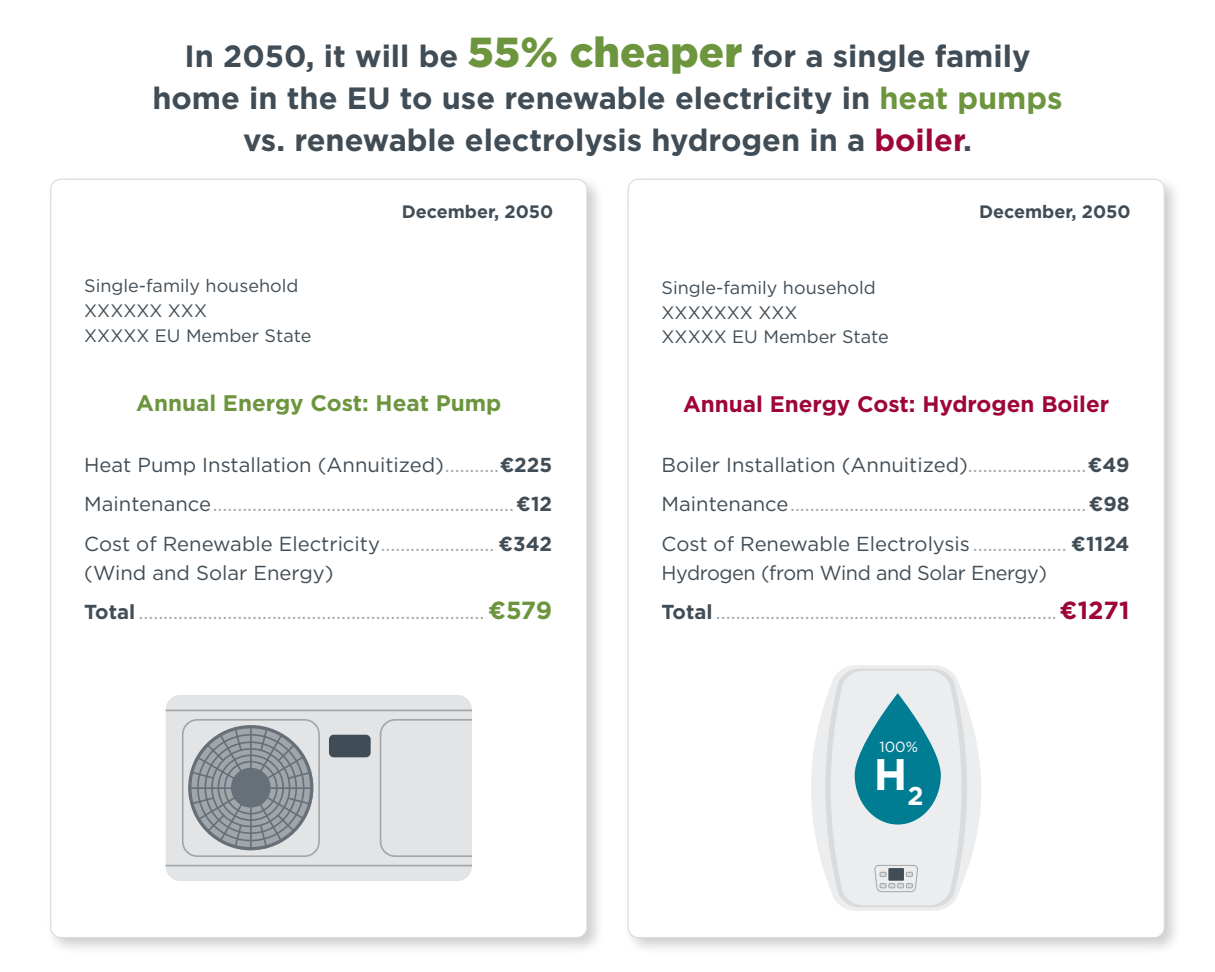
<style>
.page{position:relative;width:1215px;height:972px;background:#fff}
.page>*{position:absolute;margin:0;border:0;box-sizing:border-box;transform-origin:0 0}
.t1{font:700 44.1px "Gotham";color:#fff}
.t2{font:700 30.82px/41.9px "Gotham";color:#414d56;text-align:center}
.t3{font:700 22.5px "Gotham";color:#9d053b}
.t4{font:700 22.5px "Gotham";color:#6c953e}
.t5{font:20.25px/39.4px "Gotham";color:#a0a6aa;text-align:justify}
.t6{font:20.25px/39.4px "Gotham";letter-spacing:-.02em;color:#a0a6aa}
.t7{font:18px/24.8px "Gotham";color:#414d56}
.t8{font:700 18px "Gotham";color:#414d56}
.t9{font:14.85px "Gotham";color:#fff}
.s1{font-weight:900;font-size:41.85px;color:#6c953e}
.s2{color:#6c953e}
.s3{color:#9d053b}
.s4{color:#414d56}
.s5{font-weight:700;color:#414d56}
.s6{font-weight:700;font-size:24.75px;color:#6c953e}
.s7{font-weight:700;font-size:24.75px;color:#9d053b}
</style>
<div class="page">
<div style="left:622px;top:173px;width:561px;height:783px;background:#000;opacity:.2"></div>
<div style="left:628px;top:179px;width:536px;height:759px;background:#fff;border-radius:10px"></div>
<svg style="left:811px;top:665px;width:170px;height:246px;background:#c1d8dd"></svg>
<div style="left:45px;top:173px;width:560px;height:783px;background:#000;opacity:.2"></div>
<div style="left:51px;top:179px;width:536px;height:759px;background:#fff;border-radius:10px"></div>
<div style="left:166px;top:695px;width:306px;height:186px;background:#e2e4e6;border-radius:15px"></div>
<svg style="left:166px;top:709px;width:306px;height:158px"></svg>
<div style="left:329px;top:735px;width:42px;height:22px;background:#414d56;border-radius:5px"></div>
<svg style="left:379px;top:718px;width:93px;height:140px"></svg>
<svg style="left:188px;top:725px;width:126px;height:126px"></svg>
<h2 class="t2" style="left:152px;top:35px;width:912px">In 2050, it will be <span class="s1">55% cheaper</span> for a single family home in the EU to use renewable electricity in <span class="s2">heat pumps </span>vs. renewable electrolysis hydrogen in a <span class="s3">boiler</span>.</h2>
<p class="t7" style="left:84px;top:273px;width:229px">Single-family household<br>XXXXXX XXX<br>XXXXX EU Member State</p>
<p class="t8" style="left:402px;top:199px;width:153px">December, 2050</p>
<p class="t4" style="left:136px;top:388px;width:367px">Annual Energy Cost: Heat Pump</p>
<p class="t5" style="left:84px;top:445px;width:469px"><span class="s4">Heat Pump Installation (Annuitized)</span>...........<span class="s5">€225<br></span><span class="s4">Maintenance</span>.............................................................<span class="s5">€12<br></span><span class="s4">Cost of Renewable Electricity</span>....................... <span class="s5">€342</span></p>
<p class="t5" style="left:84px;top:553px;width:470px"><span class="s4">(Wind and Solar Energy)<br></span><span class="s5">Total</span> ...................................................................... <span class="s6">€579</span></p>
<p class="t7" style="left:662px;top:275px;width:229px">Single-family household<br>XXXXXXX XXX<br>XXXXX EU Member State</p>
<p class="t8" style="left:979px;top:199px;width:153px">December, 2050</p>
<p class="t3" style="left:683px;top:389px;width:428px">Annual Energy Cost: Hydrogen Boiler</p>
<p class="t5" style="left:662px;top:445px;width:469px"><span class="s4">Boiler Installation (Annuitized)</span>........................<span class="s5">€49<br></span><span class="s4">Maintenance</span>............................................................<span class="s5">€98<br></span><span class="s4">Cost of Renewable Electrolysis</span> ................... <span class="s5">€1124</span></p>
<p class="t6" style="left:662px;top:553px;width:470px"><span class="s4">Hydrogen (from Wind and Solar Energy)<br></span><span class="s5">Total</span> .....................................................................<span class="s7">€1271</span></p>
<p class="t9" style="left:879px;top:737px;width:40px">100%</p>
<h1 class="t1" style="left:874px;top:746px;width:51px">H<sub>2</sub></h1>
</div>
